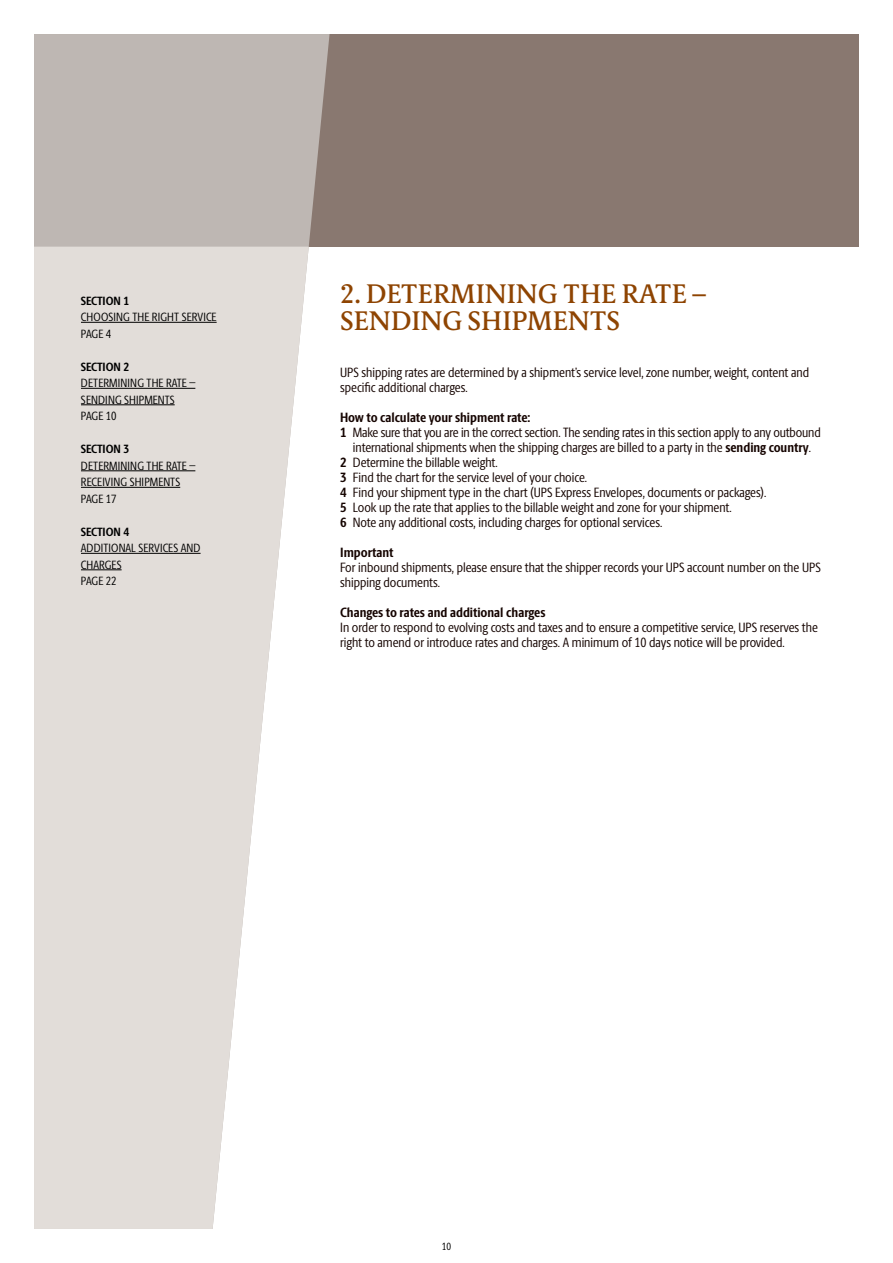
<style>
.page{position:relative;width:893px;height:1263px;background:#fff}
.page>*{position:absolute;margin:0;border:0;box-sizing:border-box;transform-origin:0 0}
.t1{font:500 27px/27px "UPS Berlingske Serif Tx";color:#8e4402}
.t2{font:13.5px/15px "UPS Berlingske Sans Cn";color:#150400}
.t3{font:700 13.5px "UPS Berlingske Sans Cn";color:#150400}
.t4{font:12px/16.5px "UPS Berlingske Sans Cn";letter-spacing:.01em;color:#000}
.t5{font:700 12px "UPS Berlingske Sans Cn";letter-spacing:-.005em;color:#000}
.t6{font:10.5px "UPS Berlingske Sans Cn";color:#000}
.s1{font-weight:700}
</style>
<div class="page">
<div style="left:34px;top:34px;width:825px;height:213px;background:#897870"></div>
<div style="left:34px;top:34px;width:296px;height:213px;background:#beb7b3"></div>
<svg style="left:34px;top:247px;width:275px;height:982px;fill:#e2ddd9"></svg>
<hr style="left:81px;top:322px;width:136px;height:1px;background:#000">
<hr style="left:81px;top:388px;width:114px;height:1px;background:#000">
<hr style="left:81px;top:404px;width:94px;height:1px;background:#000">
<hr style="left:81px;top:470px;width:114px;height:1px;background:#000">
<hr style="left:81px;top:487px;width:99px;height:1px;background:#000">
<hr style="left:81px;top:553px;width:120px;height:1px;background:#000">
<hr style="left:81px;top:569px;width:41px;height:1px;background:#000">
<p class="t5" style="left:81px;top:291px;width:50px">SECTION 1</p>
<p class="t4" style="left:81px;top:308px;width:137px">CHOOSING THE RIGHT SERVICE<br>PAGE 4</p>
<p class="t5" style="left:81px;top:357px;width:50px">SECTION 2</p>
<p class="t4" style="left:81px;top:374px;width:116px">DETERMINING THE RATE –<br>SENDING SHIPMENTS<br>PAGE 10</p>
<p class="t5" style="left:81px;top:440px;width:50px">SECTION 3</p>
<p class="t4" style="left:81px;top:457px;width:116px">DETERMINING THE RATE –<br>RECEIVING SHIPMENTS<br>PAGE 17</p>
<p class="t5" style="left:81px;top:522px;width:50px">SECTION 4</p>
<p class="t4" style="left:81px;top:539px;width:121px">ADDITIONAL SERVICES AND<br>CHARGES<br>PAGE 22</p>
<h1 class="t1" style="left:340px;top:281px;width:367px">2. DETERMINING THE RATE –<br>SENDING SHIPMENTS</h1>
<p class="t2" style="left:340px;top:364px;width:470px">UPS shipping rates are determined by a shipment’s service level, zone number, weight, content and specific additional charges.</p>
<p class="t3" style="left:340px;top:407px;width:192px">How to calculate your shipment rate:</p>
<p class="t2" style="left:340px;top:424px;width:482px"><span class="s1">1</span> Make sure that you are in the correct section. The sending rates in this section apply to any outbound</p>
<p class="t2" style="left:353px;top:439px;width:459px">international shipments when the shipping charges are billed to a party in the <span class="s1">sending country</span>.</p>
<p class="t2" style="left:340px;top:454px;width:159px"><span class="s1">2</span> Determine the billable weight.</p>
<p class="t2" style="left:340px;top:469px;width:248px"><span class="s1">3</span> Find the chart for the service level of your choice.</p>
<p class="t2" style="left:340px;top:484px;width:428px"><span class="s1">4</span> Find your shipment type in the chart (UPS Express Envelopes, documents or packages).</p>
<p class="t2" style="left:340px;top:499px;width:393px"><span class="s1">5</span> Look up the rate that applies to the billable weight and zone for your shipment.</p>
<p class="t2" style="left:340px;top:514px;width:324px"><span class="s1">6</span> Note any additional costs, including charges for optional services.</p>
<p class="t3" style="left:340px;top:542px;width:55px">Important</p>
<p class="t2" style="left:340px;top:559px;width:482px">For inbound shipments, please ensure that the shipper records your UPS account number on the UPS shipping documents.</p>
<p class="t3" style="left:340px;top:602px;width:207px">Changes to rates and additional charges</p>
<p class="t2" style="left:340px;top:619px;width:479px">In order to respond to evolving costs and taxes and to ensure a competitive service, UPS reserves the right to amend or introduce rates and charges. A minimum of 10 days notice will be provided.</p>
<p class="t6" style="left:442px;top:1239px;width:11px">10</p>
</div>
